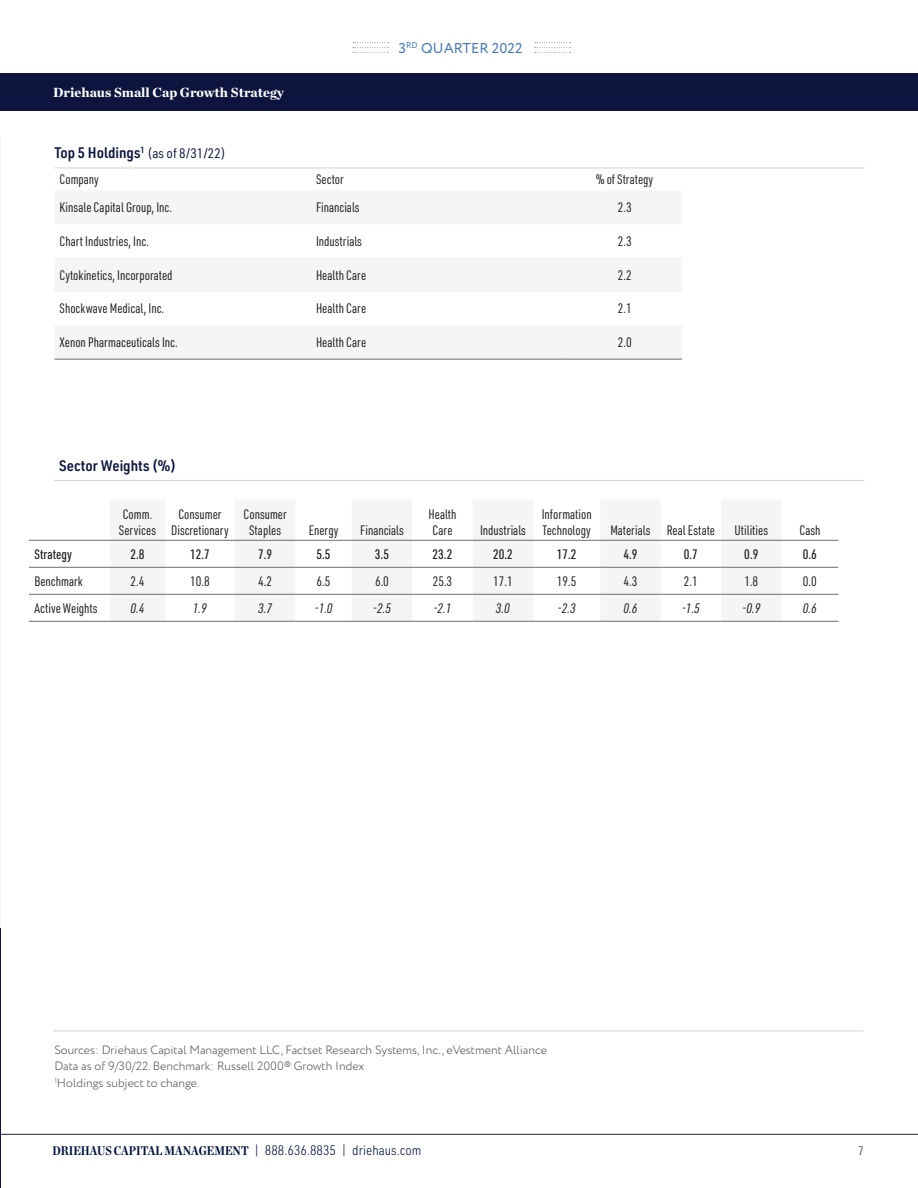
<style>
.page{position:relative;width:918px;height:1188px;background:#fff}
.page>*{position:absolute;margin:0;border:0;box-sizing:border-box;transform-origin:0 0}
.t1{font:600 15px "URWDIN Semi Cond";color:#0d153f}
.t2{font:14.25px "Circe";letter-spacing:.01em;color:#4176b9}
.t3{font:13.5px/16.2px "URWDIN Cond";color:#231f20;text-align:center}
.t4{font:300 13.5px "URWDIN Semi Cond";color:#001340}
.t5{font:500 13.5px "URWDIN Cond";color:#231f20}
.t6{font:italic 13.5px "URWDIN Cond";color:#231f20}
.t7{font:900 13.5px "Chronicle Deck";color:#fff}
.t8{font:13.5px "URWDIN Semi Cond";color:#0d153f}
.t9{font:300 12px/16.5px "Circe";color:#4b4c4d}
.t10{font:300 12px "URWDIN Semi Cond";color:#231f20}
.s1{font-weight:600;font-size:15px}
.s2{font-family:"Chronicle Deck Cond";font-weight:700;font-size:12.75px}
</style>
<div class="page">
<svg style="left:353px;top:42px;width:36px;height:11px"></svg>
<svg style="left:535px;top:42px;width:35px;height:11px"></svg>
<hr style="left:0;top:1134px;width:918px;height:1px;background:#1f2043">
<hr style="left:0;top:137px;width:1px;height:1017px;background:#f2f3f4">
<hr style="left:0;top:929px;width:1px;height:259px;background:#0d153f">
<div style="left:0;top:73px;width:918px;height:38px;background:#0d153f"></div>
<hr style="left:53px;top:1031px;width:810px;height:1px;background:#d1d2d4">
<svg style="left:54px;top:358px;width:628px;height:1px"></svg>
<hr style="left:54px;top:359px;width:257px;height:1px;background:#6c6d70">
<hr style="left:311px;top:359px;width:256px;height:1px;background:#6c6d70">
<hr style="left:567px;top:359px;width:115px;height:1px;background:#6c6d70">
<hr style="left:54px;top:480px;width:810px;height:1px;background:#d1d2d4">
<hr style="left:54px;top:168px;width:810px;height:1px;background:#d1d2d4">
<svg style="left:110px;top:539px;width:672px;height:82px;fill:#f5f5f6"></svg>
<hr style="left:721px;top:540px;width:61px;height:1px;background:#6c6d70">
<hr style="left:721px;top:567px;width:61px;height:1px;background:#6c6d70">
<hr style="left:721px;top:594px;width:61px;height:1px;background:#6c6d70">
<hr style="left:721px;top:621px;width:61px;height:1px;background:#6c6d70">
<hr style="left:782px;top:567px;width:56px;height:1px;background:#6c6d70">
<hr style="left:782px;top:594px;width:56px;height:1px;background:#6c6d70">
<hr style="left:782px;top:621px;width:56px;height:1px;background:#6c6d70">
<hr style="left:782px;top:540px;width:56px;height:1px;background:#6c6d70">
<hr style="left:29px;top:567px;width:81px;height:1px;background:#6c6d70">
<hr style="left:110px;top:567px;width:55px;height:1px;background:#6c6d70">
<hr style="left:165px;top:567px;width:70px;height:1px;background:#6c6d70">
<hr style="left:235px;top:567px;width:60px;height:1px;background:#6c6d70">
<hr style="left:295px;top:567px;width:57px;height:1px;background:#6c6d70">
<hr style="left:352px;top:567px;width:60px;height:1px;background:#6c6d70">
<hr style="left:412px;top:567px;width:61px;height:1px;background:#6c6d70">
<hr style="left:473px;top:567px;width:60px;height:1px;background:#6c6d70">
<hr style="left:533px;top:567px;width:67px;height:1px;background:#6c6d70">
<hr style="left:600px;top:567px;width:61px;height:1px;background:#6c6d70">
<hr style="left:661px;top:567px;width:60px;height:1px;background:#6c6d70">
<hr style="left:29px;top:594px;width:81px;height:1px;background:#6c6d70">
<hr style="left:110px;top:594px;width:55px;height:1px;background:#6c6d70">
<hr style="left:165px;top:594px;width:70px;height:1px;background:#6c6d70">
<hr style="left:235px;top:594px;width:60px;height:1px;background:#6c6d70">
<hr style="left:295px;top:594px;width:57px;height:1px;background:#6c6d70">
<hr style="left:352px;top:594px;width:60px;height:1px;background:#6c6d70">
<hr style="left:412px;top:594px;width:61px;height:1px;background:#6c6d70">
<hr style="left:473px;top:594px;width:60px;height:1px;background:#6c6d70">
<hr style="left:533px;top:594px;width:67px;height:1px;background:#6c6d70">
<hr style="left:600px;top:594px;width:61px;height:1px;background:#6c6d70">
<hr style="left:661px;top:594px;width:60px;height:1px;background:#6c6d70">
<hr style="left:29px;top:621px;width:81px;height:1px;background:#6c6d70">
<hr style="left:110px;top:621px;width:55px;height:1px;background:#6c6d70">
<hr style="left:165px;top:621px;width:70px;height:1px;background:#6c6d70">
<hr style="left:235px;top:621px;width:60px;height:1px;background:#6c6d70">
<hr style="left:295px;top:621px;width:57px;height:1px;background:#6c6d70">
<hr style="left:352px;top:621px;width:60px;height:1px;background:#6c6d70">
<hr style="left:412px;top:621px;width:61px;height:1px;background:#6c6d70">
<hr style="left:473px;top:621px;width:60px;height:1px;background:#6c6d70">
<hr style="left:533px;top:621px;width:67px;height:1px;background:#6c6d70">
<hr style="left:600px;top:621px;width:61px;height:1px;background:#6c6d70">
<hr style="left:661px;top:621px;width:60px;height:1px;background:#6c6d70">
<hr style="left:29px;top:540px;width:81px;height:1px;background:#6c6d70">
<hr style="left:110px;top:540px;width:55px;height:1px;background:#6c6d70">
<hr style="left:165px;top:540px;width:70px;height:1px;background:#6c6d70">
<hr style="left:235px;top:540px;width:60px;height:1px;background:#6c6d70">
<hr style="left:295px;top:540px;width:57px;height:1px;background:#6c6d70">
<hr style="left:352px;top:540px;width:60px;height:1px;background:#6c6d70">
<hr style="left:412px;top:540px;width:61px;height:1px;background:#6c6d70">
<hr style="left:473px;top:540px;width:60px;height:1px;background:#6c6d70">
<hr style="left:533px;top:540px;width:67px;height:1px;background:#6c6d70">
<hr style="left:600px;top:540px;width:61px;height:1px;background:#6c6d70">
<hr style="left:661px;top:540px;width:60px;height:1px;background:#6c6d70">
<p class="t7" style="left:53px;top:82px;width:232px">Driehaus Small Cap Growth Strategy</p>
<p class="t8" style="left:54px;top:144px;width:173px"><span class="s1">Top 5 Holdings</span><sup>1</sup> (as of 8/31/22)</p>
<p class="t2" style="left:399px;top:39px;width:125px">3<sup>RD</sup> QUARTER 2022</p>
<p class="t3" style="left:60px;top:171px;width:41px">Company</p>
<p class="t3" style="left:316px;top:171px;width:29px">Sector</p>
<p class="t3" style="left:596px;top:171px;width:59px">% of Strategy</p>
<p class="t3" style="left:60px;top:199px;width:114px">Kinsale Capital Group, Inc.</p>
<p class="t3" style="left:316px;top:199px;width:45px">Financials</p>
<p class="t3" style="left:618px;top:199px;width:15px">2.3</p>
<p class="t3" style="left:60px;top:233px;width:91px">Chart Industries, Inc.</p>
<p class="t3" style="left:316px;top:233px;width:47px">Industrials</p>
<p class="t3" style="left:618px;top:233px;width:15px">2.3</p>
<p class="t3" style="left:60px;top:266px;width:115px">Cytokinetics, Incorporated</p>
<p class="t3" style="left:316px;top:266px;width:52px">Health Care</p>
<p class="t3" style="left:618px;top:266px;width:15px">2.2</p>
<p class="t3" style="left:60px;top:300px;width:106px">Shockwave Medical, Inc.</p>
<p class="t3" style="left:316px;top:300px;width:52px">Health Care</p>
<p class="t3" style="left:618px;top:300px;width:15px">2.1</p>
<p class="t3" style="left:60px;top:334px;width:120px">Xenon Pharmaceuticals Inc.</p>
<p class="t3" style="left:316px;top:334px;width:52px">Health Care</p>
<p class="t3" style="left:618px;top:334px;width:15px">2.0</p>
<p class="t1" style="left:59px;top:455px;width:118px">Sector Weights (%)</p>
<p class="t3" style="left:119px;top:505px;width:39px;text-align:left">Comm.<br>Services</p>
<p class="t3" style="left:171px;top:505px;width:59px">Consumer<br>Discretionary</p>
<p class="t3" style="left:244px;top:505px;width:45px">Consumer<br>Staples</p>
<p class="t3" style="left:309px;top:521px;width:31px">Energy</p>
<p class="t3" style="left:360px;top:521px;width:45px">Financials</p>
<p class="t3" style="left:428px;top:505px;width:30px">Health<br>Care</p>
<p class="t3" style="left:480px;top:521px;width:47px">Industrials</p>
<p class="t3" style="left:542px;top:505px;width:51px;text-align:left">Information<br>Technology</p>
<p class="t3" style="left:610px;top:521px;width:106px">Materials Real Estate</p>
<p class="t3" style="left:735px;top:521px;width:35px">Utilities</p>
<p class="t3" style="left:799px;top:521px;width:23px">Cash</p>
<p class="t5" style="left:34px;top:545px;width:39px">Strategy</p>
<p class="t5" style="left:130px;top:545px;width:16px">2.8</p>
<p class="t5" style="left:190px;top:545px;width:21px">12.7</p>
<p class="t5" style="left:258px;top:545px;width:16px">7.9</p>
<p class="t5" style="left:317px;top:545px;width:16px">5.5</p>
<p class="t5" style="left:375px;top:545px;width:16px">3.5</p>
<p class="t5" style="left:433px;top:545px;width:21px">23.2</p>
<p class="t5" style="left:493px;top:545px;width:21px">20.2</p>
<p class="t5" style="left:557px;top:545px;width:21px">17.2</p>
<p class="t5" style="left:623px;top:545px;width:16px">4.9</p>
<p class="t5" style="left:684px;top:545px;width:16px">0.7</p>
<p class="t5" style="left:744px;top:545px;width:16px">0.9</p>
<p class="t5" style="left:803px;top:545px;width:16px">0.6</p>
<p class="t3" style="left:34px;top:572px;width:50px">Benchmark</p>
<p class="t3" style="left:131px;top:572px;width:15px">2.4</p>
<p class="t3" style="left:190px;top:572px;width:21px">10.8</p>
<p class="t3" style="left:258px;top:572px;width:15px">4.2</p>
<p class="t3" style="left:317px;top:572px;width:15px">6.5</p>
<p class="t3" style="left:375px;top:572px;width:15px">6.0</p>
<p class="t3" style="left:433px;top:572px;width:21px">25.3</p>
<p class="t3" style="left:493px;top:572px;width:21px">17.1</p>
<p class="t3" style="left:557px;top:572px;width:21px">19.5</p>
<p class="t3" style="left:623px;top:572px;width:15px">4.3</p>
<p class="t3" style="left:684px;top:572px;width:15px">2.1</p>
<p class="t3" style="left:744px;top:572px;width:15px">1.8</p>
<p class="t3" style="left:803px;top:572px;width:15px">0.0</p>
<p class="t3" style="left:34px;top:599px;width:65px">Active Weights</p>
<p class="t6" style="left:131px;top:599px;width:15px">0.4</p>
<p class="t6" style="left:193px;top:599px;width:15px">1.9</p>
<p class="t6" style="left:258px;top:599px;width:15px">3.7</p>
<p class="t6" style="left:315px;top:599px;width:20px">-1.0</p>
<p class="t6" style="left:373px;top:599px;width:20px">-2.5</p>
<p class="t6" style="left:433px;top:599px;width:20px">-2.1</p>
<p class="t6" style="left:496px;top:599px;width:15px">3.0</p>
<p class="t6" style="left:558px;top:599px;width:20px">-2.3</p>
<p class="t6" style="left:623px;top:599px;width:15px">0.6</p>
<p class="t6" style="left:682px;top:599px;width:20px">-1.5</p>
<p class="t6" style="left:742px;top:599px;width:20px">-0.9</p>
<p class="t6" style="left:803px;top:599px;width:15px">0.6</p>
<p class="t9" style="left:54px;top:1041px;width:494px">Sources: Driehaus Capital Management LLC, Factset Research Systems, Inc., eVestment Alliance<br>Data as of 9/30/22. Benchmark: Russell 2000® Growth Index<br><sup>1</sup>Holdings subject to change.</p>
<p class="t4" style="left:52px;top:1142px;width:371px"><span class="s2">DRIEHAUS CAPITAL MANAGEMENT</span> | 888.636.8835 | driehaus.com</p>
<p class="t10" style="left:858px;top:1143px;width:7px">7</p>
</div>
